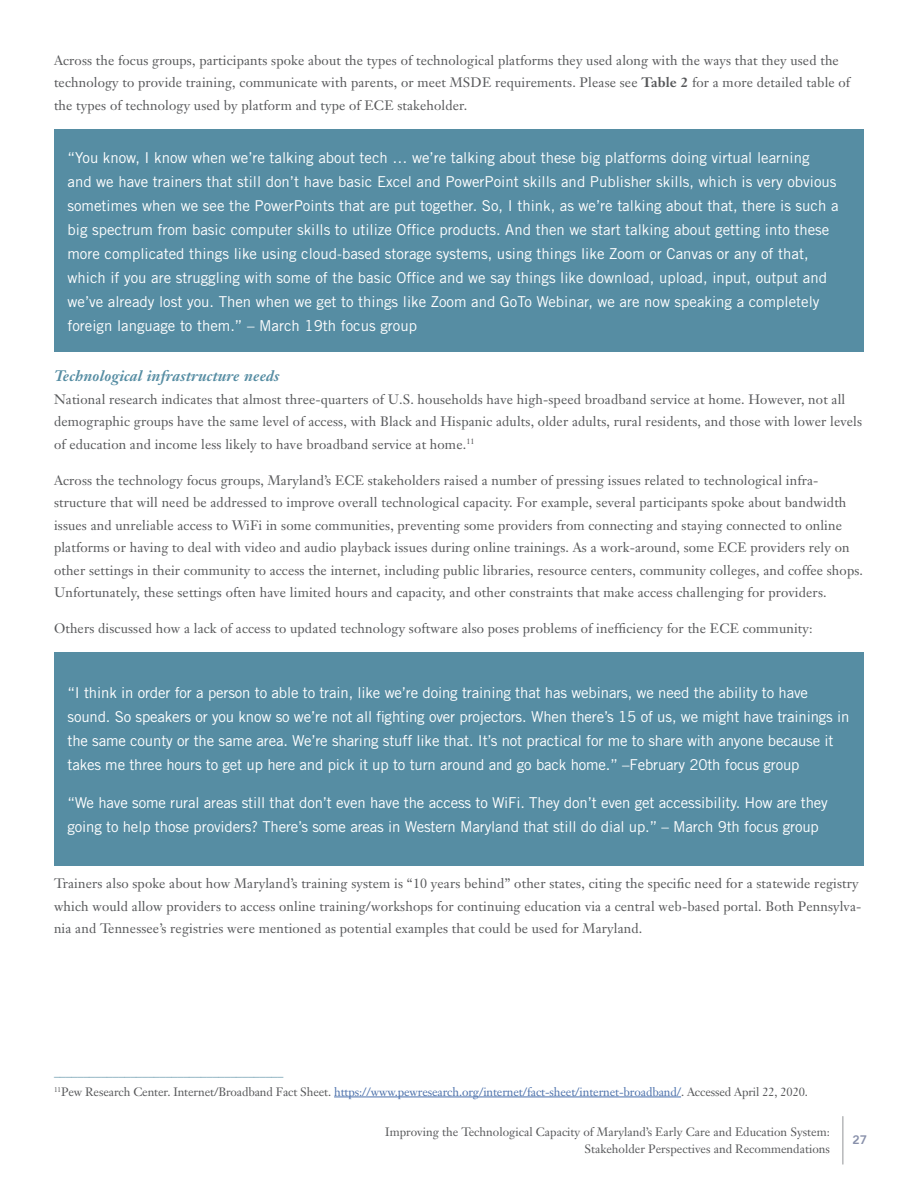
<style>
.page{position:relative;width:918px;height:1188px;background:#fff}
.page>*{position:absolute;margin:0;border:0;box-sizing:border-box;transform-origin:0 0}
.pull_out_body{font:15px/24px "Trade Gothic";color:#fff}
.subhead_2{font:italic 700 15px "Janson Text";letter-spacing:.01em;color:#568da3}
.body{font:13.5px/22.5px "Janson Text";letter-spacing:.01em;color:#57585a}
.footnote{font:12px/16.5px "Janson Text";letter-spacing:-.01em;color:#57585a;text-align:right}
.footnote_line{font:12px "Janson Text";color:#568da3}
.t1{font:12px "Trade Gothic Bold Two";color:#8890aa}
.s1{font-weight:700}
.s2{color:#4d72ac}
</style>
<div class="page">
<hr style="left:843px;top:1116px;width:1px;height:49px;background:#939598">
<div style="left:54px;top:130px;width:810px;height:222px;background:#568da3"></div>
<div style="left:54px;top:652px;width:810px;height:214px;background:#568da3"></div>
<hr style="left:334px;top:1097px;width:347px;height:1px;background:#4d72ac">
<p class="body" style="left:54px;top:49px;width:798px">Across the focus groups, participants spoke about the types of technological platforms they used along with the ways that they used the technology to provide training, communicate with parents, or meet MSDE requirements. Please see <span class="s1">Table 2</span> for a more detailed table of the types of technology used by platform and type of ECE stakeholder.</p>
<p class="pull_out_body" style="left:68px;top:145px;width:773px">“You know, I know when we’re talking about tech … we’re talking about these big platforms doing virtual learning<br>and we have trainers that still don’t have basic Excel and PowerPoint skills and Publisher skills, which is very obvious sometimes when we see the PowerPoints that are put together. So, I think, as we’re talking about that, there is such a big spectrum from basic computer skills to utilize Office products. And then we start talking about getting into these more complicated things like using cloud-based storage systems, using things like Zoom or Canvas or any of that, which if you are struggling with some of the basic Office and we say things like download, upload, input, output and we’ve already lost you. Then when we get to things like Zoom and GoTo Webinar, we are now speaking a completely foreign language to them.” – March 19th focus group</p>
<p class="subhead_2" style="left:54px;top:366px;width:227px">Technological infrastructure needs</p>
<p class="body" style="left:54px;top:388px;width:810px">National research indicates that almost three-quarters of U.S. households have high-speed broadband service at home. However, not all demographic groups have the same level of access, with Black and Hispanic adults, older adults, rural residents, and those with lower levels of education and income less likely to have broadband service at home.<sup>11</sup></p>
<p class="body" style="left:54px;top:469px;width:811px">Across the technology focus groups, Maryland’s ECE stakeholders raised a number of pressing issues related to technological infra&shy;structure that will need be addressed to improve overall technological capacity. For example, several participants spoke about bandwidth issues and unreliable access to WiFi in some communities, preventing some providers from connecting and staying connected to online platforms or having to deal with video and audio playback issues during online trainings. As a work-around, some ECE providers rely on other settings in their community to access the internet, including public libraries, resource centers, community colleges, and coffee shops.<br>Unfortunately, these settings often have limited hours and capacity, and other constraints that make access challenging for providers.</p>
<p class="body" style="left:54px;top:617px;width:760px">Others discussed how a lack of access to updated technology software also poses problems of inefficiency for the ECE community:</p>
<p class="pull_out_body" style="left:68px;top:681px;width:784px">“I think in order for a person to able to train, like we’re doing training that has webinars, we need the ability to have sound. So speakers or you know so we’re not all fighting over projectors. When there’s 15 of us, we might have trainings in the same county or the same area. We’re sharing stuff like that. It’s not practical for me to share with anyone because it takes me three hours to get up here and pick it up to turn around and go back home.” –February 20th focus group</p>
<p class="pull_out_body" style="left:68px;top:790px;width:762px">“We have some rural areas still that don’t even have the access to WiFi. They don’t even get accessibility. How are they going to help those providers? There’s some areas in Western Maryland that still do dial up.” – March 9th focus group</p>
<p class="body" style="left:54px;top:872px;width:809px">Trainers also spoke about how Maryland’s training system is “10 years behind” other states, citing the specific need for a statewide registry which would allow providers to access online training/workshops for continuing education via a central web-based portal. Both Pennsylva&shy;nia and Tennessee’s registries were mentioned as potential examples that could be used for Maryland.</p>
<p class="footnote_line" style="left:54px;top:1065px;width:231px">_______________________________________</p>
<p class="footnote" style="left:54px;top:1083px;width:756px"><sup>11</sup>Pew Research Center. Internet/Broadband Fact Sheet. <span class="s2">https://www.pewresearch.org/internet/fact-sheet/internet-broadband/</span>. Accessed April 22, 2020.</p>
<p class="footnote" style="left:385px;top:1124px;width:446px">Improving the Technological Capacity of Maryland’s Early Care and Education System:<br>Stakeholder Perspectives and Recommendations</p>
<p class="t1" style="left:853px;top:1132px;width:16px">27</p>
</div>
